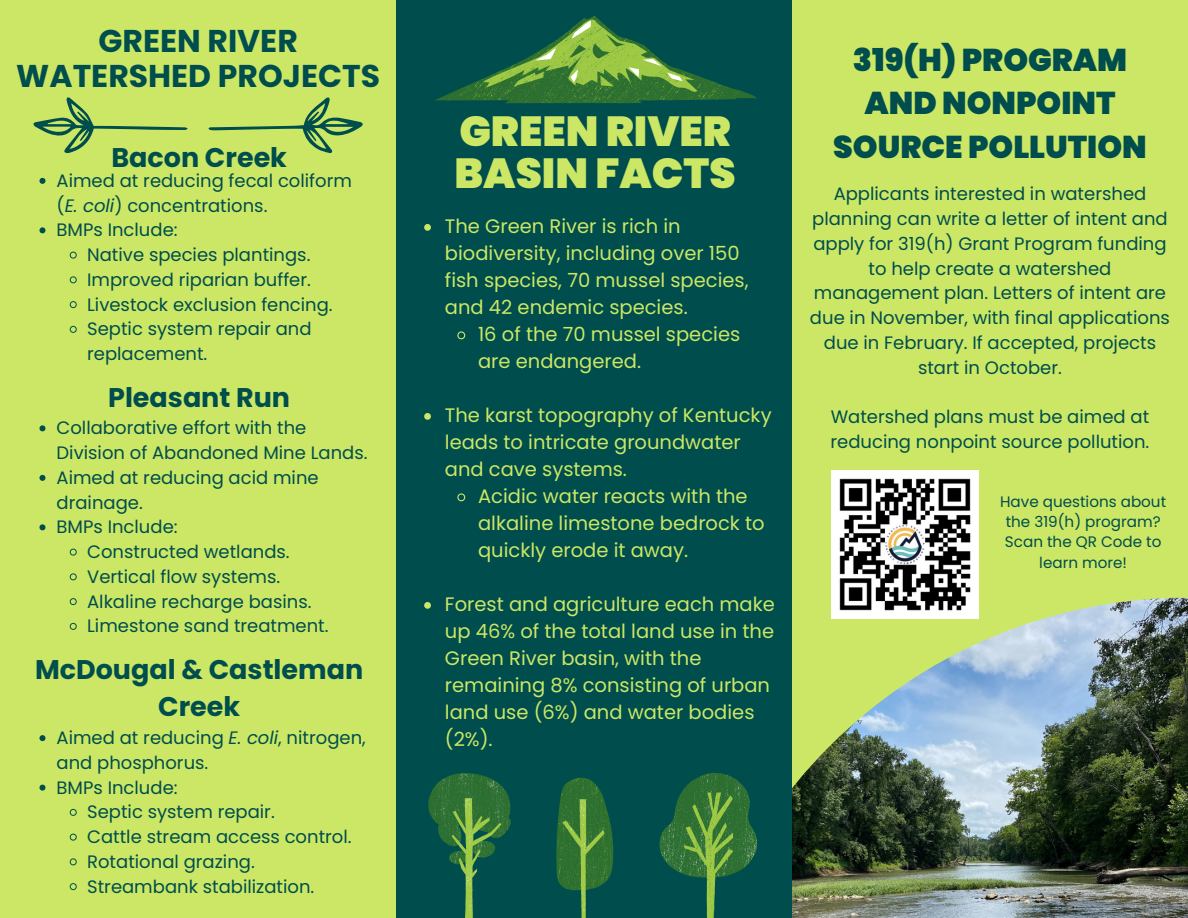
<style>
.page{position:relative;width:1188px;height:918px;background:#cbe765}
.page>*{position:absolute;margin:0;border:0;box-sizing:border-box;transform-origin:0 0}
.t1{font:900 42px/41.7px "Poppins";color:#cbe765}
.t2{font:900 31.5px/43.8px "Poppins";color:#004d4d;text-align:center}
.t3{font:700 31.5px/34.8px "Poppins";color:#004d4d;text-align:center}
.t4{font:700 27px/37.5px "Poppins";color:#004d4d;text-align:center}
.t5{font:19.5px/27px "Poppins";color:#cbe765}
.t6{font:18px/24.8px "Poppins";color:#004d4d}
.t7{font:15.15px/20.2px "Poppins";color:#004d4d;text-align:center}
.s1{font-style:italic}
</style>
<div class="page">
<img style="left:792px;top:598px;width:396px;height:320px">
<div style="left:396px;top:0;width:396px;height:918px;background:#004d4d"></div>
<svg style="left:660px;top:773px;width:97px;height:145px"></svg>
<svg style="left:428px;top:773px;width:83px;height:145px"></svg>
<svg style="left:556px;top:778px;width:57px;height:140px"></svg>
<svg style="left:435px;top:16px;width:322px;height:87px"></svg>
<svg style="left:208px;top:97px;width:155px;height:57px"></svg>
<svg style="left:33px;top:97px;width:155px;height:56px"></svg>
<img style="left:831px;top:471px;width:148px;height:147px">
<svg style="left:424px;top:224px;width:7px;height:7px"></svg>
<svg style="left:457px;top:331px;width:9px;height:9px"></svg>
<svg style="left:424px;top:413px;width:7px;height:7px"></svg>
<svg style="left:457px;top:493px;width:9px;height:9px"></svg>
<svg style="left:424px;top:602px;width:7px;height:7px"></svg>
<svg style="left:39px;top:178px;width:6px;height:6px"></svg>
<svg style="left:39px;top:227px;width:6px;height:6px"></svg>
<svg style="left:69px;top:251px;width:8px;height:8px"></svg>
<svg style="left:69px;top:276px;width:8px;height:8px"></svg>
<svg style="left:69px;top:301px;width:8px;height:8px"></svg>
<svg style="left:69px;top:325px;width:8px;height:8px"></svg>
<svg style="left:39px;top:425px;width:6px;height:6px"></svg>
<svg style="left:39px;top:475px;width:6px;height:6px"></svg>
<svg style="left:39px;top:524px;width:6px;height:6px"></svg>
<svg style="left:69px;top:548px;width:8px;height:8px"></svg>
<svg style="left:69px;top:573px;width:8px;height:8px"></svg>
<svg style="left:69px;top:598px;width:8px;height:8px"></svg>
<svg style="left:69px;top:622px;width:8px;height:8px"></svg>
<svg style="left:39px;top:735px;width:6px;height:6px"></svg>
<svg style="left:39px;top:785px;width:6px;height:6px"></svg>
<svg style="left:69px;top:808px;width:8px;height:8px"></svg>
<svg style="left:69px;top:833px;width:8px;height:8px"></svg>
<svg style="left:69px;top:858px;width:8px;height:8px"></svg>
<svg style="left:69px;top:883px;width:8px;height:8px"></svg>
<p class="t3" style="left:16px;top:23px;width:365px">GREEN RIVER<br>WATERSHED PROJECTS</p>
<p class="t4" style="left:111px;top:138px;width:177px">Bacon Creek</p>
<p class="t6" style="left:57px;top:168px;width:297px">Aimed at reducing fecal coliform (<span class="s1">E. coli</span>) concentrations.</p>
<p class="t6" style="left:57px;top:218px;width:123px">BMPs Include:</p>
<p class="t6" style="left:87px;top:242px;width:225px">Native species plantings.</p>
<p class="t6" style="left:87px;top:267px;width:225px">Improved riparian buffer.</p>
<p class="t6" style="left:87px;top:292px;width:247px">Livestock exclusion fencing.</p>
<p class="t6" style="left:87px;top:317px;width:226px">Septic system repair and replacement.</p>
<p class="t4" style="left:108px;top:378px;width:183px">Pleasant Run</p>
<p class="t6" style="left:57px;top:416px;width:312px">Collaborative effort with the<br>Division of Abandoned Mine Lands.</p>
<p class="t6" style="left:57px;top:465px;width:264px">Aimed at reducing acid mine drainage.</p>
<p class="t6" style="left:57px;top:515px;width:123px">BMPs Include:</p>
<p class="t6" style="left:87px;top:539px;width:204px">Constructed wetlands.</p>
<p class="t6" style="left:87px;top:564px;width:195px">Vertical flow systems.</p>
<p class="t6" style="left:87px;top:589px;width:226px">Alkaline recharge basins.</p>
<p class="t6" style="left:87px;top:614px;width:243px">Limestone sand treatment.</p>
<p class="t4" style="left:35px;top:651px;width:330px">McDougal &amp; Castleman<br>Creek</p>
<p class="t6" style="left:57px;top:725px;width:311px">Aimed at reducing <span class="s1">E. coli</span>, nitrogen, and phosphorus.</p>
<p class="t6" style="left:57px;top:775px;width:123px">BMPs Include:</p>
<p class="t6" style="left:87px;top:800px;width:189px">Septic system repair.</p>
<p class="t6" style="left:87px;top:824px;width:266px">Cattle stream access control.</p>
<p class="t6" style="left:87px;top:849px;width:169px">Rotational grazing.</p>
<p class="t6" style="left:87px;top:874px;width:229px">Streambank stabilization.</p>
<p class="t1" style="left:455px;top:110px;width:283px">GREEN RIVER<br>BASIN FACTS</p>
<p class="t5" style="left:445px;top:213px;width:305px">The Green River is rich in biodiversity, including over 150 fish species, 70 mussel species, and 42 endemic species.</p>
<p class="t5" style="left:478px;top:321px;width:264px">16 of the 70 mussel species are endangered.</p>
<p class="t5" style="left:445px;top:402px;width:328px">The karst topography of Kentucky leads to intricate groundwater and cave systems.</p>
<p class="t5" style="left:478px;top:483px;width:288px">Acidic water reacts with the alkaline limestone bedrock to quickly erode it away.</p>
<p class="t5" style="left:445px;top:591px;width:331px">Forest and agriculture each make up 46% of the total land use in the<br>Green River basin, with the remaining 8% consisting of urban land use (6%) and water bodies (2%).</p>
<p class="t2" style="left:833px;top:38px;width:315px">319(H) PROGRAM<br>AND NONPOINT<br>SOURCE POLLUTION</p>
<p class="t6" style="left:810px;top:182px;width:362px;text-align:center">Applicants interested in watershed planning can write a letter of intent and apply for 319(h) Grant Program funding to help create a watershed management plan. Letters of intent are due in November, with final applications due in February. If accepted, projects start in October.</p>
<p class="t6" style="left:831px;top:404px;width:320px">Watershed plans must be aimed at reducing nonpoint source pollution.</p>
<p class="t7" style="left:1000px;top:491px;width:168px">Have questions about the 319(h) program?<br>Scan the QR Code to learn more!</p>
</div>
